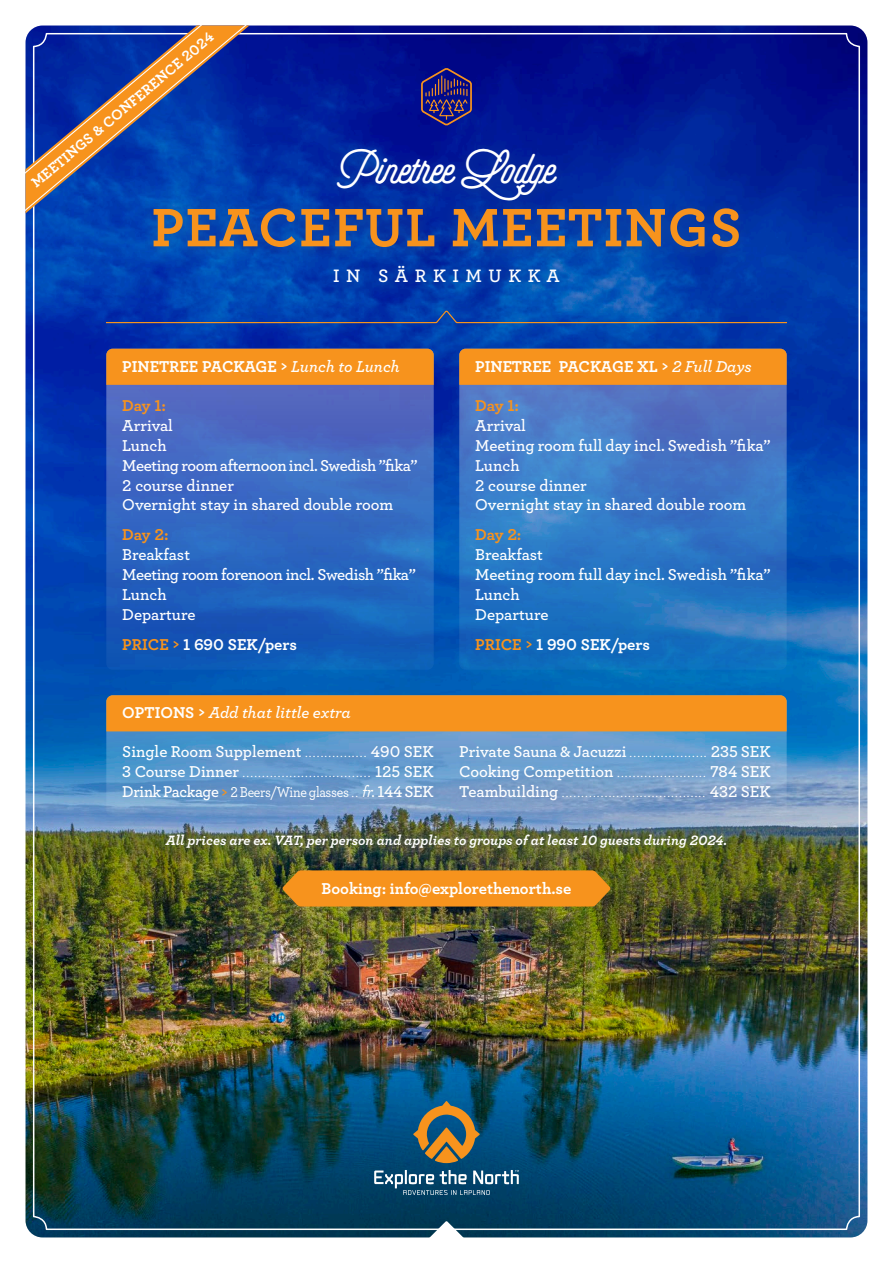
<style>
.page{position:relative;width:893px;height:1263px;background:#fff}
.page>*{position:absolute;margin:0;border:0;box-sizing:border-box;transform-origin:0 0}
.t1{font:700 56.7px "Archer";letter-spacing:.02em;color:#f7931d}
.t2{font:900 48px "Selfie";color:#fff}
.t3{font:600 18.9px "Archer";letter-spacing:.35em;color:#fff}
.t4{font:600 16.5px "Archer";letter-spacing:-.01em;color:#fff}
.t5{font:700 16.5px "Archer";color:#fff}
.t6{font:300 16.5px "Archer";color:#fff}
.t7{font:italic 600 16.5px "Archer";color:#fff}
.t8{font:700 16.5px "Archer";letter-spacing:-.01em;color:#f7931d}
.t9{font:700 15px "Archer";color:#fff}
.t10{font:italic 700 14.25px "Archer";color:#fff}
.s1{font-weight:600;font-style:italic}
.s2{color:#f7931d}
.s3{font-weight:700;font-style:normal}
.s4{font-weight:300}
.s5{font-weight:600}
.s6{font-weight:500;font-size:15px}
.s7{font-weight:500;font-style:italic}
</style>
<div class="page">
<img style="left:26px;top:26px;width:841px;height:1211px">
<svg style="left:106px;top:349px;width:328px;height:321px"></svg>
<svg style="left:459px;top:349px;width:328px;height:321px"></svg>
<svg style="left:106px;top:695px;width:681px;height:121px"></svg>
<div style="left:106px;top:349px;width:328px;height:36px;background:#f7931d"></div>
<div style="left:459px;top:349px;width:328px;height:36px;background:#f7931d"></div>
<div style="left:106px;top:695px;width:681px;height:36px;background:#f7931d"></div>
<svg style="left:413px;top:1101px;width:67px;height:62px"></svg>
<svg style="left:374px;top:1170px;width:145px;height:25px"></svg>
<svg style="left:106px;top:311px;width:681px;height:12px"></svg>
<div style="left:140px;top:197px;width:612px;height:65px;background:#3f728b;opacity:.3"></div>
<div style="left:324px;top:137px;width:246px;height:79px;background:#3f728b;opacity:.3"></div>
<div style="left:321px;top:254px;width:251px;height:43px;background:#3f728b;opacity:.3"></div>
<div style="left:155px;top:824px;width:582px;height:36px;background:#3d596b;opacity:.65"></div>
<svg style="left:282px;top:870px;width:329px;height:36px"></svg>
<svg style="left:421px;top:68px;width:51px;height:57px"></svg>
<div style="left:110px;top:734px;width:336px;height:81px;background:#3f728b;opacity:.05"></div>
<div style="left:447px;top:734px;width:336px;height:80px;background:#3f728b;opacity:.05"></div>
<svg style="left:425px;top:1221px;width:43px;height:17px"></svg>
<svg style="left:26px;top:26px;width:241px;height:211px"></svg>
<p class="t9" style="left:26px;top:176px;width:234px;rotate:-40deg">MEETINGS &amp; CONFERENCE 2024</p>
<p class="t2" style="left:338px;top:139px;width:219px">Pinetree Lodge</p>
<p class="t1" style="left:151px;top:183px;width:592px">PEACEFUL MEETINGS</p>
<p class="t3" style="left:333px;top:261px;width:228px">IN SÄRKIMUKKA</p>
<p class="t5" style="left:122px;top:353px;width:279px">PINETREE PACKAGE &gt; <span class="s1">Lunch to Lunch</span></p>
<p class="t8" style="left:122px;top:393px;width:45px">Day 1:</p>
<p class="t4" style="left:122px;top:413px;width:52px">Arrival</p>
<p class="t4" style="left:122px;top:433px;width:46px">Lunch</p>
<p class="t4" style="left:122px;top:453px;width:297px">Meeting room afternoon incl. Swedish ”fika”</p>
<p class="t4" style="left:122px;top:473px;width:113px">2 course dinner</p>
<p class="t4" style="left:122px;top:492px;width:273px">Overnight stay in shared double room</p>
<p class="t8" style="left:122px;top:522px;width:48px">Day 2:</p>
<p class="t4" style="left:122px;top:542px;width:69px">Breakfast</p>
<p class="t4" style="left:122px;top:562px;width:295px">Meeting room forenoon incl. Swedish ”fika”</p>
<p class="t4" style="left:122px;top:582px;width:46px">Lunch</p>
<p class="t4" style="left:122px;top:602px;width:75px">Departure</p>
<p class="t5" style="left:122px;top:631px;width:176px"><span class="s2">PRICE &gt;</span> 1 690 SEK/pers</p>
<p class="t7" style="left:122px;top:700px;width:230px"><span class="s3">OPTIONS &gt;</span> Add that little extra</p>
<p class="t4" style="left:122px;top:739px;width:313px">Single Room Supplement <span class="s4">................</span> 490 SEK</p>
<p class="t6" style="left:122px;top:761px;width:313px"><span class="s5">3 Course Dinner</span> ................................. <span class="s5">125 SEK</span></p>
<p class="t4" style="left:122px;top:779px;width:313px">Drink Package <span class="s2">&gt;</span> <span class="s6">2 Beers/Wine glasses</span> <span class="s4">..</span> <span class="s7">fr.</span> 144 SEK</p>
<p class="t5" style="left:475px;top:353px;width:278px">PINETREE PACKAGE XL &gt; <span class="s1">2 Full Days</span></p>
<p class="t8" style="left:475px;top:393px;width:45px">Day 1:</p>
<p class="t4" style="left:475px;top:413px;width:52px">Arrival</p>
<p class="t4" style="left:475px;top:433px;width:297px">Meeting room full day incl. Swedish ”fika”</p>
<p class="t4" style="left:475px;top:453px;width:46px">Lunch</p>
<p class="t4" style="left:475px;top:473px;width:113px">2 course dinner</p>
<p class="t4" style="left:475px;top:492px;width:273px">Overnight stay in shared double room</p>
<p class="t8" style="left:475px;top:522px;width:48px">Day 2:</p>
<p class="t4" style="left:475px;top:542px;width:69px">Breakfast</p>
<p class="t4" style="left:475px;top:562px;width:297px">Meeting room full day incl. Swedish ”fika”</p>
<p class="t4" style="left:475px;top:582px;width:46px">Lunch</p>
<p class="t4" style="left:475px;top:602px;width:75px">Departure</p>
<p class="t5" style="left:475px;top:631px;width:176px"><span class="s2">PRICE &gt;</span> 1 990 SEK/pers</p>
<p class="t4" style="left:459px;top:739px;width:313px">Private Sauna &amp; Jacuzzi <span class="s4">....................</span> 235 SEK</p>
<p class="t4" style="left:459px;top:759px;width:313px">Cooking Competition <span class="s4">.......................</span> 784 SEK</p>
<p class="t6" style="left:459px;top:781px;width:313px"><span class="s5">Teambuilding</span> ..................................... <span class="s5">432 SEK</span></p>
<p class="t10" style="left:166px;top:829px;width:563px">All prices are ex. VAT, per person and applies to groups of at least 10 guests during 2024.</p>
<p class="t5" style="left:322px;top:875px;width:251px">Booking: info@explorethenorth.se</p>
</div>
